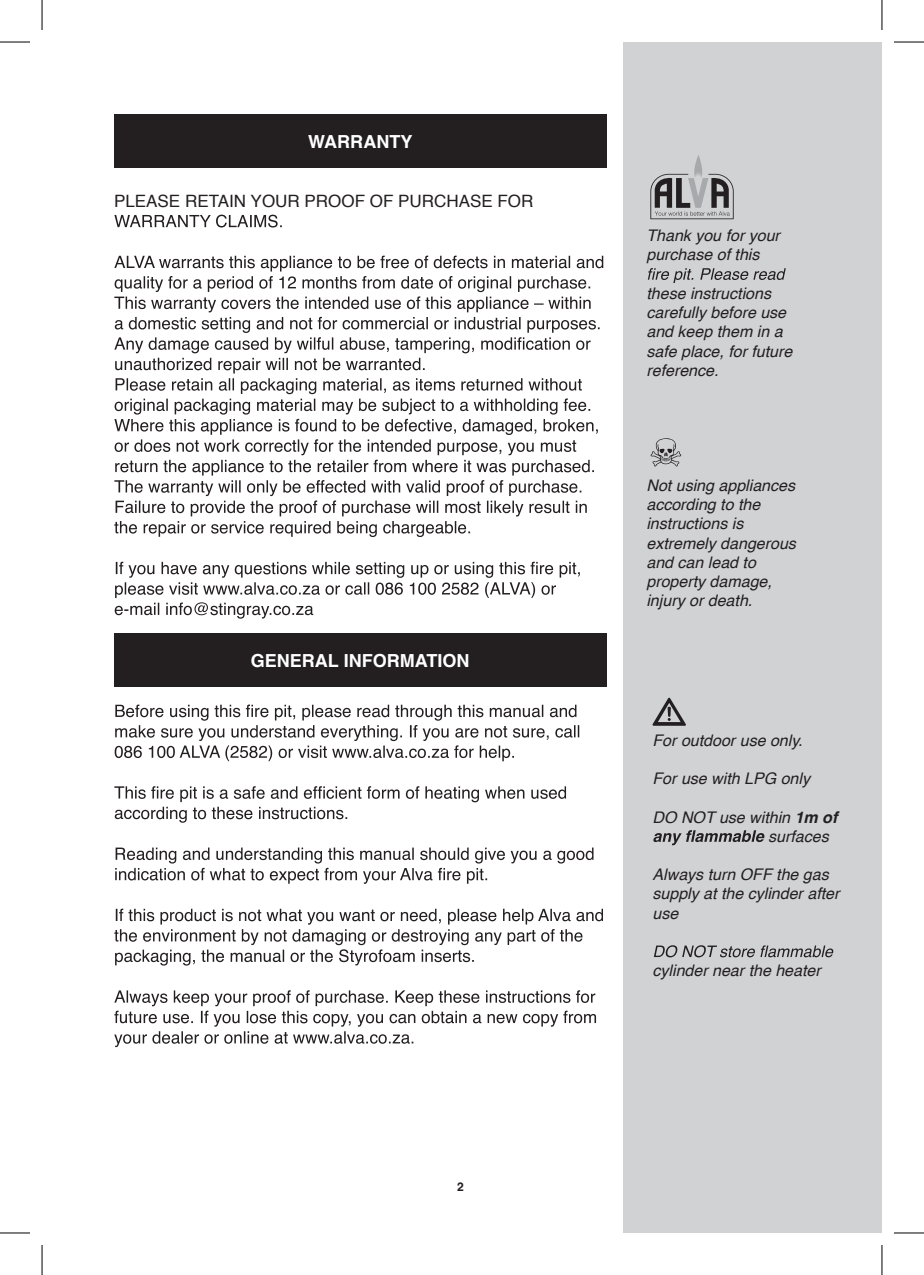
<style>
.page{position:relative;width:924px;height:1275px;background:#fff}
.page>*{position:absolute;margin:0;border:0;box-sizing:border-box;transform-origin:0 0}
.t1{font:700 18px "Helvetica";color:#fff}
.t2{font:17px "Helvetica";color:#231f20}
.t3{font:italic 16px/19.2px "Helvetica";color:#231f20}
.t4{font:700 12px "Helvetica";color:#231f20}
.s1{font-weight:700}
</style>
<div class="page">
<svg style="left:114px;top:215px;width:168px;height:12px"></svg>
<svg style="left:114px;top:256px;width:489px;height:281px"></svg>
<svg style="left:115px;top:562px;width:464px;height:56px"></svg>
<svg style="left:115px;top:704px;width:464px;height:57px"></svg>
<svg style="left:114px;top:786px;width:451px;height:36px"></svg>
<svg style="left:115px;top:847px;width:478px;height:37px"></svg>
<svg style="left:114px;top:908px;width:488px;height:57px"></svg>
<svg style="left:114px;top:990px;width:481px;height:57px"></svg>
<div style="left:114px;top:114px;width:492px;height:54px;background:#231f20"></div>
<div style="left:114px;top:633px;width:492px;height:54px;background:#231f20"></div>
<div style="left:623px;top:42px;width:258px;height:1191px;background:#d1d2d4"></div>
<svg style="left:647px;top:268px;width:138px;height:15px"></svg>
<svg style="left:650px;top:438px;width:31px;height:29px"></svg>
<svg style="left:650px;top:155px;width:83px;height:64px"></svg>
<svg style="left:653px;top:830px;width:111px;height:15px"></svg>
<svg style="left:653px;top:945px;width:179px;height:12px"></svg>
<svg style="left:652px;top:698px;width:33px;height:28px"></svg>
<hr style="left:0;top:42px;width:30px;height:1px;background:#000">
<hr style="left:893px;top:42px;width:30px;height:1px;background:#000">
<hr style="left:0;top:1232px;width:30px;height:1px;background:#000">
<hr style="left:893px;top:1232px;width:30px;height:1px;background:#000">
<hr style="left:42px;top:0;width:1px;height:30px;background:#000">
<hr style="left:42px;top:1245px;width:1px;height:30px;background:#000">
<hr style="left:881px;top:0;width:1px;height:30px;background:#000">
<hr style="left:881px;top:1245px;width:1px;height:30px;background:#000">
<p class="t1" style="left:308px;top:130px;width:106px">WARRANTY</p>
<p class="t2" style="left:114px;top:188px;width:420px">PLEASE RETAIN YOUR PROOF OF PURCHASE FOR</p>
<p class="t1" style="left:251px;top:649px;width:220px">GENERAL INFORMATION</p>
<p class="t4" style="left:457px;top:1179px;width:8px">2</p>
<p class="t3" style="left:646px;top:226px;width:135px">Thank you for your purchase of this</p>
<p class="t3" style="left:646px;top:284px;width:147px">these instructions carefully before use and keep them in a safe place, for future reference.</p>
<p class="t3" style="left:646px;top:476px;width:151px">Not using appliances according to the instructions is extremely dangerous and can lead to property damage, injury or death.</p>
<p class="t3" style="left:652px;top:731px;width:152px">For outdoor use only.</p>
<p class="t3" style="left:652px;top:769px;width:159px">For use with LPG only</p>
<p class="t3" style="left:767px;top:807px;width:71px;text-indent:-116px">DO NOT use within <span class="s1">1m of </span>surfaces</p>
<p class="t3" style="left:652px;top:865px;width:188px">Always turn OFF the gas supply at the cylinder after use</p>
<p class="t3" style="left:652px;top:961px;width:170px">cylinder near the heater</p>
</div>
